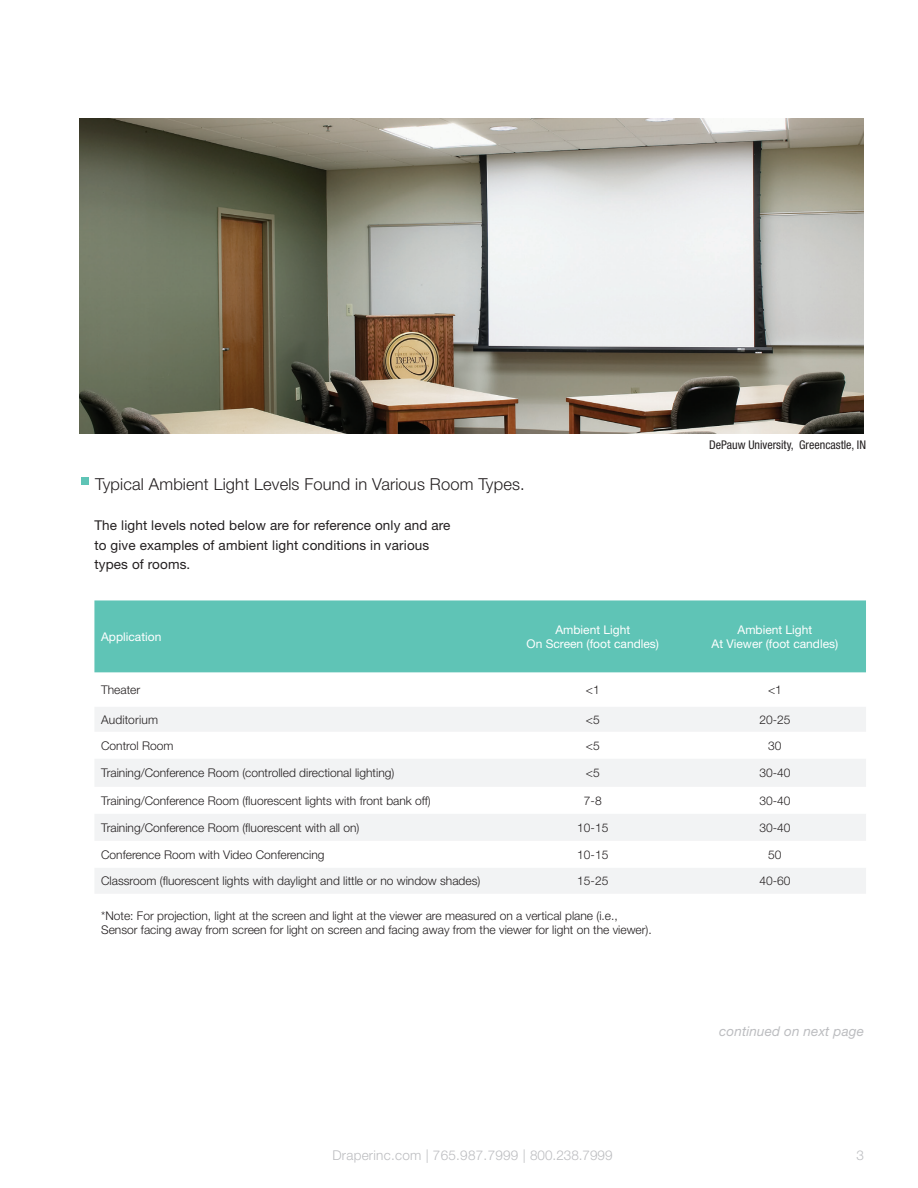
<style>
.page{position:relative;width:918px;height:1188px;background:#fff}
.page>*{position:absolute;margin:0;border:0;box-sizing:border-box;transform-origin:0 0}
.t1{font:300 16.5px "Helvetica Neue LT Std";letter-spacing:.01em;color:#231f20}
.t2{font:13.5px/19.5px "Helvetica Neue LT Std";letter-spacing:.01em;color:#231f20}
.t3{font:300 13.5px "Helvetica Neue LT Std";letter-spacing:.02em;color:#bcbdc0}
.t4{font:italic 13.5px "Helvetica Neue LT Std";letter-spacing:.01em;color:#bcbdc0}
.t5{font:300 12px/14.4px "Helvetica Neue LT Std";color:#231f20}
.t6{font:12px/14.4px "Helvetica Neue LT Std";color:#fff;text-align:center}
.t7{font:condensed 12px "Helvetica Neue LT Std";color:#231f20}
</style>
<div class="page">
<img style="left:80px;top:119px;width:784px;height:314px">
<div style="left:94px;top:600px;width:772px;height:72px;background:#5fc4b6"></div>
<svg style="left:95px;top:707px;width:771px;height:186px;fill:#f2f3f4"></svg>
<div style="left:82px;top:477px;width:7px;height:7px;background:#5fc4b6"></div>
<h1 class="t1" style="left:95px;top:474px;width:431px">Typical Ambient Light Levels Found in Various Room Types.</h1>
<p class="t2" style="left:94px;top:515px;width:358px">The light levels noted below are for reference only and are to give examples of ambient light conditions in various types of rooms.</p>
<p class="t7" style="left:709px;top:438px;width:158px">DePauw University, Greencastle, IN</p>
<p class="t6" style="left:101px;top:629px;width:62px">Application</p>
<p class="t6" style="left:527px;top:622px;width:134px">Ambient Light<br>On Screen (foot candles)</p>
<p class="t6" style="left:712px;top:622px;width:128px">Ambient Light<br>At Viewer (foot candles)</p>
<p class="t5" style="left:101px;top:682px;width:41px">Theater</p>
<p class="t5" style="left:586px;top:682px;width:15px">&lt;1</p>
<p class="t5" style="left:768px;top:682px;width:15px">&lt;1</p>
<p class="t5" style="left:101px;top:712px;width:58px">Auditorium</p>
<p class="t5" style="left:586px;top:712px;width:15px">&lt;5</p>
<p class="t5" style="left:759px;top:712px;width:33px">20-25</p>
<p class="t5" style="left:101px;top:738px;width:74px">Control Room</p>
<p class="t5" style="left:586px;top:738px;width:15px">&lt;5</p>
<p class="t5" style="left:768px;top:738px;width:15px">30</p>
<p class="t5" style="left:101px;top:765px;width:295px">Training/Conference Room (controlled directional lighting)</p>
<p class="t5" style="left:586px;top:765px;width:15px">&lt;5</p>
<p class="t5" style="left:759px;top:765px;width:33px">30-40</p>
<p class="t5" style="left:101px;top:793px;width:331px">Training/Conference Room (fluorescent lights with front bank off)</p>
<p class="t5" style="left:584px;top:793px;width:19px">7-8</p>
<p class="t5" style="left:759px;top:793px;width:33px">30-40</p>
<p class="t5" style="left:101px;top:820px;width:260px">Training/Conference Room (fluorescent with all on)</p>
<p class="t5" style="left:577px;top:820px;width:33px">10-15</p>
<p class="t5" style="left:759px;top:820px;width:33px">30-40</p>
<p class="t5" style="left:101px;top:847px;width:225px">Conference Room with Video Conferencing</p>
<p class="t5" style="left:577px;top:847px;width:33px">10-15</p>
<p class="t5" style="left:768px;top:847px;width:15px">50</p>
<p class="t5" style="left:101px;top:873px;width:381px">Classroom (fluorescent lights with daylight and little or no window shades)</p>
<p class="t5" style="left:577px;top:873px;width:33px">15-25</p>
<p class="t5" style="left:759px;top:873px;width:33px">40-60</p>
<p class="t5" style="left:101px;top:908px;width:552px">*Note: For projection, light at the screen and light at the viewer are measured on a vertical plane (i.e.,<br>Sensor facing away from screen for light on screen and facing away from the viewer for light on the viewer).</p>
<p class="t4" style="left:719px;top:1023px;width:146px">continued on next page</p>
<p class="t3" style="left:332px;top:1147px;width:282px">Draperinc.com | 765.987.7999 | 800.238.7999</p>
<p class="t3" style="left:857px;top:1147px;width:9px">3</p>
</div>
